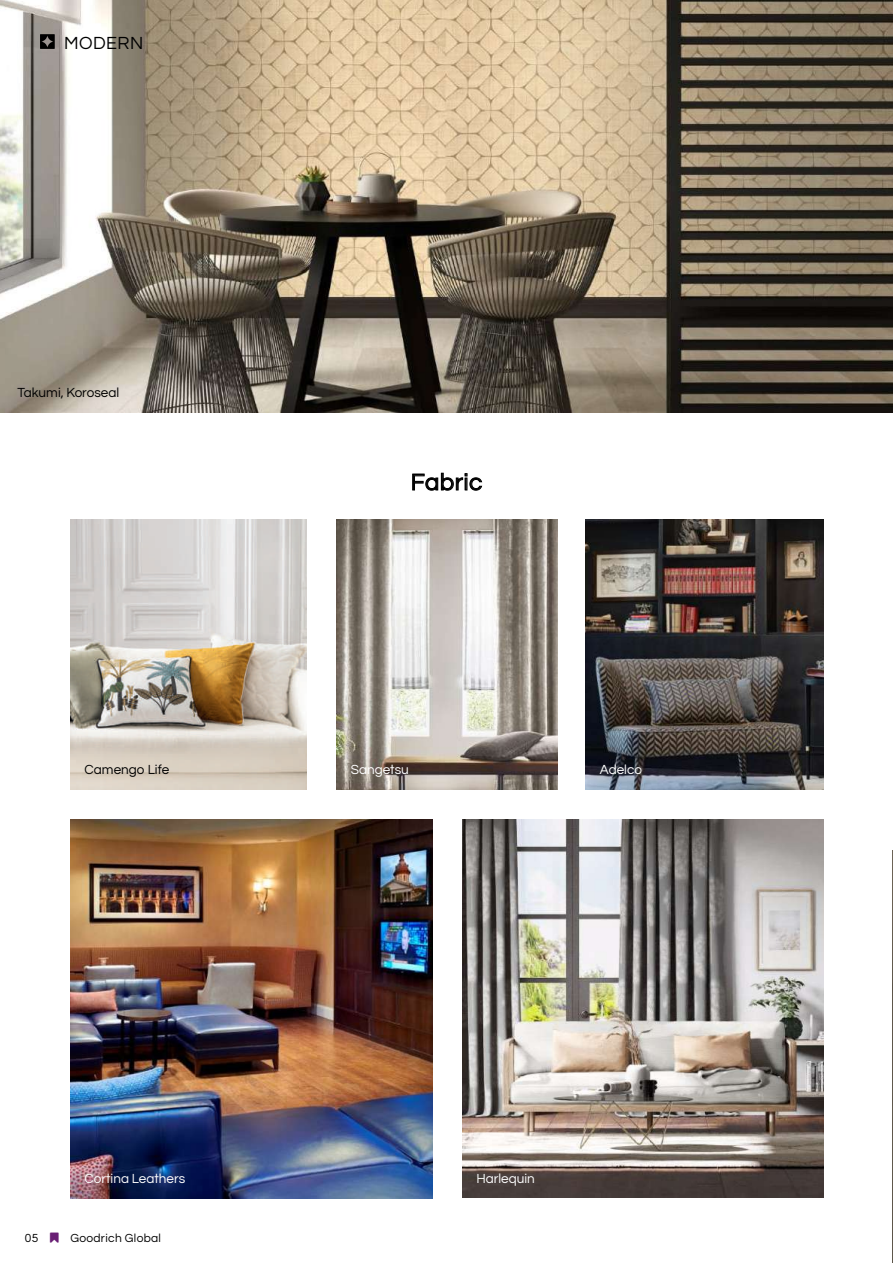
<style>
.page{position:relative;width:893px;height:1263px;background:#fff}
.page>*{position:absolute;margin:0;border:0;box-sizing:border-box;transform-origin:0 0}
.t1{font:24px "Questrial";letter-spacing:.025em;color:#000}
.t2{font:18px "Questrial";letter-spacing:.025em;color:#000}
.t3{font:13.5px "Questrial";color:#fff}
.t4{font:13.5px "Questrial";color:#000}
.t5{font:12px "Questrial";letter-spacing:.025em;color:#000}
</style>
<div class="page">
<img style="left:71px;top:519px;width:235px;height:270px">
<img style="left:337px;top:519px;width:220px;height:270px">
<img style="left:585px;top:519px;width:238px;height:270px">
<img style="left:71px;top:819px;width:361px;height:379px">
<svg style="left:412px;top:473px;width:70px;height:18px"></svg>
<img style="left:0;top:0;width:893px;height:412px">
<hr style="left:892px;top:850px;width:1px;height:413px;background:#e0ceb3">
<img style="left:463px;top:819px;width:360px;height:378px">
<svg style="left:40px;top:34px;width:15px;height:15px"></svg>
<h2 class="t2" style="left:64px;top:35px;width:81px">MODERN</h2>
<p class="t4" style="left:18px;top:387px;width:103px">Takumi, Koroseal</p>
<p class="t4" style="left:85px;top:764px;width:86px">Camengo Life</p>
<h1 class="t1" style="left:411px;top:472px;width:73px">Fabric</h1>
<p class="t3" style="left:351px;top:764px;width:60px">Sangetsu</p>
<p class="t3" style="left:600px;top:764px;width:44px">Adelco</p>
<p class="t3" style="left:85px;top:1172px;width:102px">Cortina Leathers</p>
<p class="t3" style="left:476px;top:1169px;width:60px">Harlequin</p>
<p class="t5" style="left:25px;top:1233px;width:15px">05</p>
<p class="t5" style="left:70px;top:1233px;width:92px">Goodrich Global</p>
</div>
